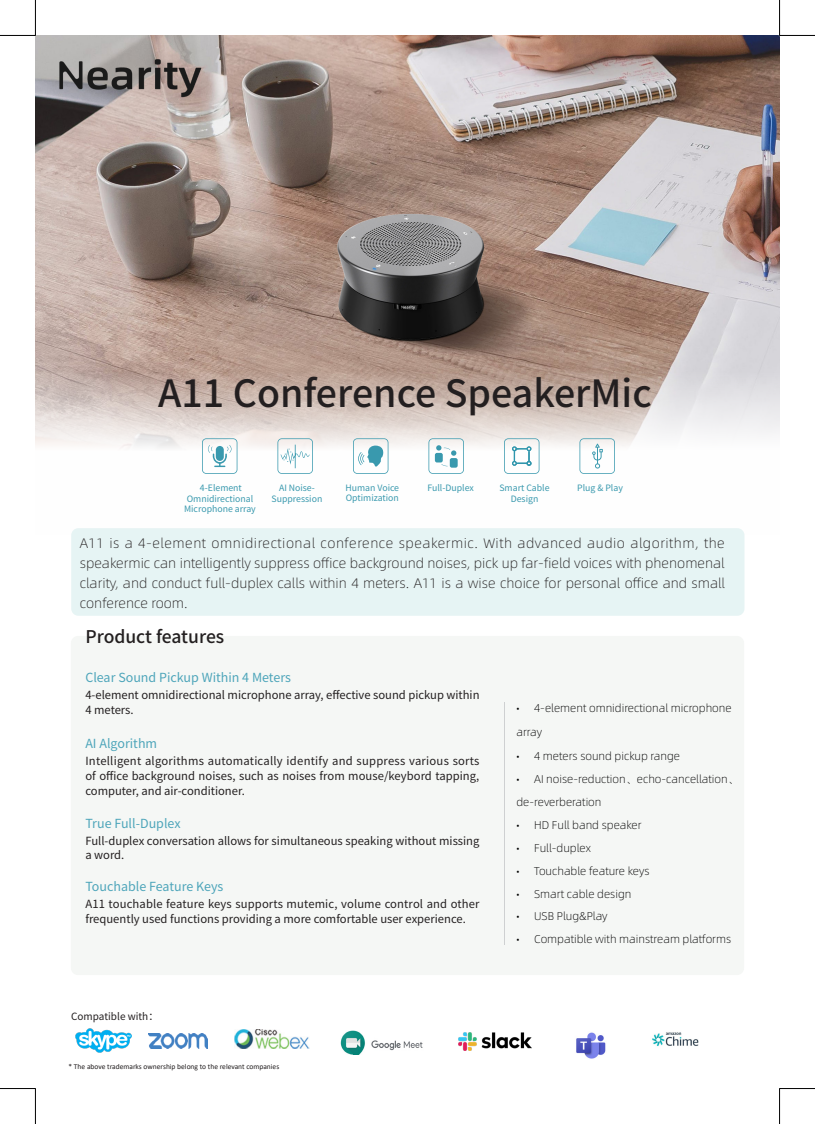
<style>
.page{position:relative;width:815px;height:1124px;background:#fff}
.page>*{position:absolute;margin:0;border:0;box-sizing:border-box;transform-origin:0 0}
.t1{font:500 37.5px "Source Han Sans CN";color:#231f20}
.t2{font:500 17.5px "Source Han Sans CN";color:#231f20}
.t3{font:13.75px/20px "Alibaba Pu Hui Ti L";color:#231f20;text-align:justify}
.t4{font:12.5px "Source Han Sans CN";color:#4da5ba}
.t5{font:11.25px/15px "Source Han Sans CN";color:#231f20}
.t6{font:11.25px/24.4px "Alibaba Pu Hui Ti L";color:#000}
.t7{font:10px "Source Han Sans CN";color:#231f20}
.t8{font:8.75px/10.5px "Source Han Sans CN";color:#3999ae;text-align:center}
.t9{font:7.5px "Calibri";color:#231f20}
</style>
<div class="page">
<img style="left:35px;top:35px;width:745px;height:496px">
<div style="left:71px;top:528px;width:673px;height:87px;background:#e6f4f4;border-radius:7px"></div>
<div style="left:71px;top:636px;width:673px;height:338px;background:#f5f7f5;border-radius:7px"></div>
<img style="left:234px;top:1029px;width:76px;height:19px">
<img style="left:149px;top:1033px;width:59px;height:15px">
<hr style="left:504px;top:702px;width:1px;height:242px;background:#ced0d1">
<svg style="left:277px;top:438px;width:36px;height:36px"></svg>
<svg style="left:202px;top:438px;width:35px;height:36px"></svg>
<svg style="left:428px;top:438px;width:36px;height:36px"></svg>
<svg style="left:353px;top:438px;width:35px;height:36px"></svg>
<svg style="left:580px;top:438px;width:35px;height:36px"></svg>
<svg style="left:504px;top:438px;width:35px;height:36px"></svg>
<img style="left:75px;top:1028px;width:57px;height:24px">
<img style="left:340px;top:1030px;width:83px;height:23px">
<img style="left:459px;top:1032px;width:72px;height:18px">
<img style="left:576px;top:1032px;width:30px;height:27px">
<img style="left:652px;top:1032px;width:47px;height:15px">
<img style="left:35px;top:35px;width:171px;height:85px">
<hr style="left:0;top:35px;width:35px;height:1px;background:#000">
<hr style="left:780px;top:35px;width:35px;height:1px;background:#000">
<hr style="left:0;top:1088px;width:35px;height:1px;background:#000">
<hr style="left:780px;top:1088px;width:35px;height:1px;background:#000">
<hr style="left:35px;top:0;width:1px;height:35px;background:#000">
<hr style="left:35px;top:1088px;width:1px;height:35px;background:#000">
<hr style="left:779px;top:0;width:1px;height:35px;background:#000">
<hr style="left:779px;top:1088px;width:1px;height:35px;background:#000">
<p class="t1" style="left:158px;top:371px;width:495px">A11 Conference SpeakerMic</p>
<p class="t8" style="left:184px;top:483px;width:73px">4-Element<br>Omnidirectional<br>Microphone array</p>
<p class="t8" style="left:345px;top:482px;width:55px">Human Voice</p>
<p class="t8" style="left:427px;top:483px;width:48px">Full-Duplex</p>
<p class="t8" style="left:272px;top:483px;width:52px">AI Noise-<br>Suppression</p>
<p class="t8" style="left:346px;top:492px;width:55px">Optimization</p>
<p class="t8" style="left:499px;top:483px;width:52px">Smart Cable</p>
<p class="t8" style="left:577px;top:483px;width:47px">Plug &amp; Play</p>
<p class="t8" style="left:511px;top:493px;width:29px">Design</p>
<p class="t3" style="left:80px;top:532px;width:647px">A11 is a 4-element omnidirectional conference speakermic. With advanced audio algorithm, the speakermic can intelligently suppress office background noises, pick up far-field voices with phenomenal clarity, and conduct full-duplex calls within 4 meters. A11 is a wise choice for personal office and small conference room.</p>
<p class="t2" style="left:85px;top:626px;width:140px">Product features</p>
<p class="t4" style="left:85px;top:670px;width:207px">Clear Sound Pickup Within 4 Meters</p>
<p class="t5" style="left:85px;top:687px;width:396px">4-element omnidirectional microphone array, effective sound pickup within<br>4 meters.</p>
<p class="t4" style="left:85px;top:736px;width:73px">AI Algorithm</p>
<p class="t5" style="left:85px;top:753px;width:396px;text-align:justify">Intelligent algorithms automatically identify and suppress various sorts of office background noises, such as noises from mouse/keybord tapping, computer, and air-conditioner.</p>
<p class="t4" style="left:85px;top:816px;width:97px">True Full-Duplex</p>
<p class="t5" style="left:85px;top:834px;width:396px;line-height:13.8px">Full-duplex conversation allows for simultaneous speaking without missing a word.</p>
<p class="t4" style="left:85px;top:879px;width:140px">Touchable Feature Keys</p>
<p class="t5" style="left:85px;top:896px;width:396px">A11 touchable feature keys supports mutemic, volume control and other frequently used functions providing a more comfortable user experience.</p>
<p class="t7" style="left:71px;top:1010px;width:89px">Compatible with：</p>
<p class="t9" style="left:69px;top:1061px;width:212px">* The above trademarks ownership belong to the relevant companies</p>
<p class="t6" style="left:516px;top:694px;width:217px">• 4-element omnidirectional microphone array</p>
<p class="t6" style="left:516px;top:743px;width:165px">• 4 meters sound pickup range</p>
<p class="t6" style="left:516px;top:767px;width:224px;line-height:22.9px">• AI noise-reduction、echo-cancellation、de-reverberation</p>
<p class="t6" style="left:516px;top:812px;width:127px">• HD Full band speaker</p>
<p class="t6" style="left:516px;top:834px;width:76px">• Full-duplex</p>
<p class="t6" style="left:516px;top:857px;width:134px">• Touchable feature keys</p>
<p class="t6" style="left:516px;top:880px;width:116px">• Smart cable design</p>
<p class="t6" style="left:516px;top:903px;width:93px">• USB Plug&amp;Play</p>
<p class="t6" style="left:516px;top:926px;width:216px">• Compatible with mainstream platforms</p>
</div>
